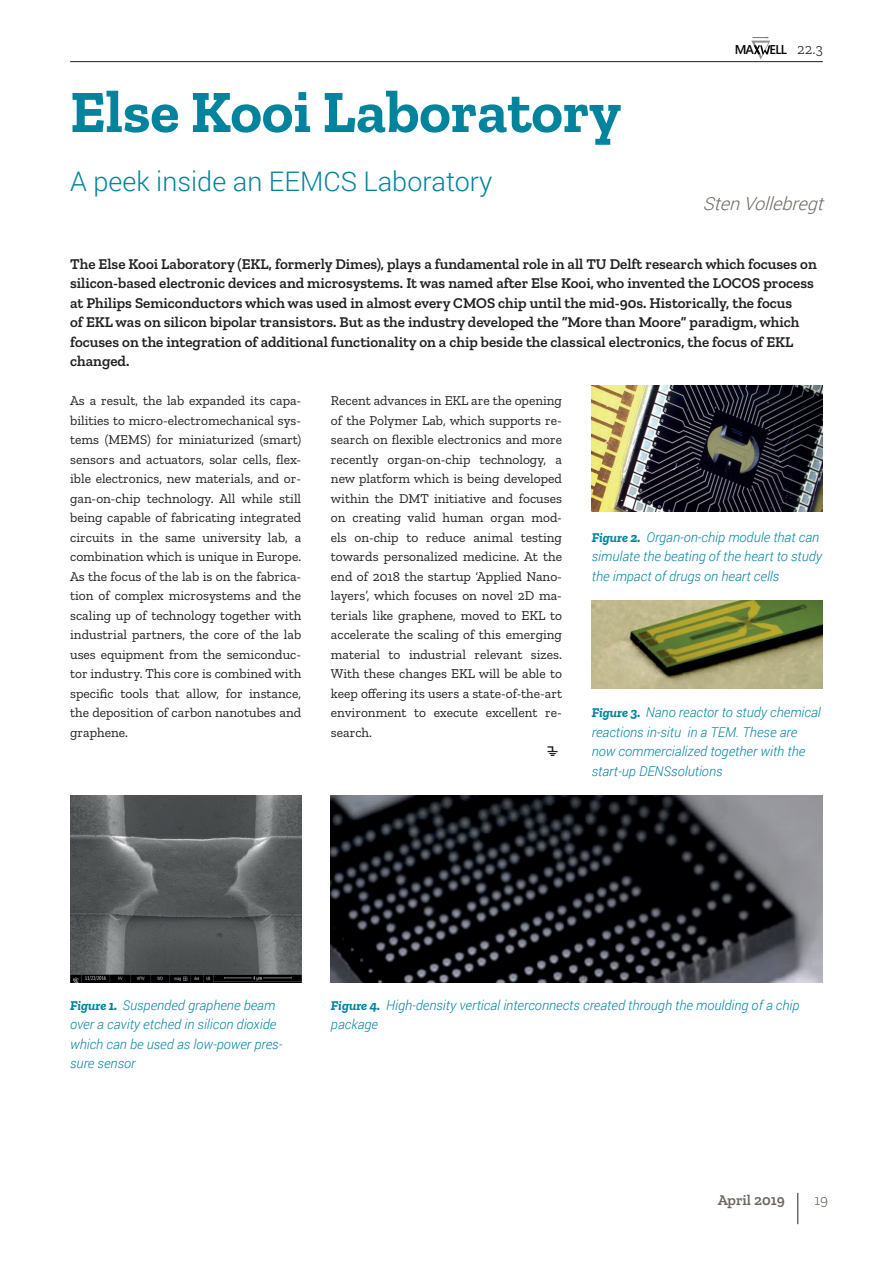
<style>
.page{position:relative;width:893px;height:1263px;background:#fff}
.page>*{position:absolute;margin:0;border:0;box-sizing:border-box;transform-origin:0 0}
.p-title{font:700 60px "Zilla Slab";color:#00849e}
.p-title-sub{font:300 27px "Roboto";color:#00849e}
.p-title-author{font:italic 300 18px "Roboto";color:#6d665f}
.p-text-intro{font:600 15px/19.5px "Zilla Slab";color:#231f20}
.t1{font:600 15px "Zilla Slab";color:#6d665f}
.p-header-basis-R{font:300 15px "Zilla Slab";color:#231f20}
.p-footer-number-R{font:300 15px "Zilla Slab";color:#6d665f}
.p-text-body{font:13.5px/19.5px "Zilla Slab";color:#231f20;text-align:justify}
.p-text-subcaption{font:italic 300 13.5px/19.5px "Roboto";color:#00849e}
.p-text-body-2{font:13.5px "Maxwell";color:#231f20}
.t2{font:600 12.75px "Segoe UI";color:#040503}
.s1{font-family:"Zilla Slab";font-weight:700}
</style>
<div class="page">
<hr style="left:70px;top:61px;width:753px;height:1px;background:#231f20">
<img style="left:592px;top:600px;width:231px;height:88px">
<img style="left:331px;top:795px;width:492px;height:187px">
<img style="left:70px;top:795px;width:231px;height:187px">
<img style="left:592px;top:386px;width:231px;height:125px">
<hr style="left:797px;top:1193px;width:1px;height:31px;background:#231f20">
<svg style="left:751px;top:37px;width:19px;height:22px"></svg>
<p class="p-title" style="left:70px;top:78px;width:552px">Else Kooi Laboratory</p>
<p class="p-title-sub" style="left:70px;top:162px;width:424px">A peek inside an EEMCS Laboratory</p>
<p class="t2" style="left:735px;top:38px;width:54px">MA ELL</p>
<p class="p-header-basis-R" style="left:797px;top:41px;width:27px">22.3</p>
<p class="p-title-author" style="left:703px;top:191px;width:128px">StenVollebregt</p>
<p class="p-text-intro" style="left:70px;top:254px;width:748px">The Else Kooi Laboratory (EKL, formerly Dimes), plays a fundamental role in all TU Delft research which focuses on silicon-based electronic devices and microsystems. It was named after Else Kooi, who invented the LOCOS process at Philips Semiconductors which was used in almost every CMOS chip until the mid-90s. Historically, the focus<br>of EKL was on silicon bipolar transistors. But as the industry developed the “More than Moore” paradigm, which focuses on the integration of additional functionality on a chip beside the classical electronics, the focus of EKL changed.</p>
<p class="p-text-body" style="left:70px;top:391px;width:233px">As a result, the lab expanded its capa&shy;bilities to micro-electromechanical sys&shy;tems (MEMS) for miniaturized (smart) sensors and actuators, solar cells, flex&shy;ible electronics, new materials, and or&shy;gan-on-chip technology. All while still being capable of fabricating integrated circuits in the same university lab, a combination which is unique in Europe.<br>As the focus of the lab is on the fabrica&shy;tion of complex microsystems and the scaling up of technology together with industrial partners, the core of the lab uses equipment from the semiconduc&shy;tor industry. This core is combined with specific tools that allow, for instance, the deposition of carbon nanotubes and graphene.</p>
<p class="p-text-body" style="left:331px;top:391px;width:233px">Recent advances in EKL are the opening of the Polymer Lab, which supports re&shy;search on flexible electronics and more recently organ-on-chip technology, a new platform which is being developed within the DMT initiative and focuses on creating valid human organ mod&shy;els on-chip to reduce animal testing towards personalized medicine. At the end of 2018 the startup ‘Applied Nano&shy;layers’, which focuses on novel 2D ma&shy;terials like graphene, moved to EKL to accelerate the scaling of this emerging material to industrial relevant sizes.<br>With these changes EKL will be able to keep offering its users a state-of-the-art environment to execute excellent re&shy;search.</p>
<p class="p-text-body-2" style="left:550px;top:745px;width:9px">Ê</p>
<p class="p-text-subcaption" style="left:592px;top:527px;width:232px"><span class="s1">Figure 2.</span> Organ-on-chip module that can simulate the beating of the heart to study the impact of drugs on heart cells</p>
<p class="p-text-subcaption" style="left:592px;top:702px;width:231px"><span class="s1">Figure 3.</span> Nano reactor to study chemical reactions in-situ in a TEM. These are now commercialized together with the start-up DENSsolutions</p>
<p class="p-text-subcaption" style="left:70px;top:995px;width:214px"><span class="s1">Figure 1.</span> Suspended graphene beam over a cavity etched in silicon dioxide which can be used as low-power pres&shy;sure sensor</p>
<p class="p-text-subcaption" style="left:331px;top:995px;width:470px"><span class="s1">Figure 4.</span> High-density vertical interconnects created through the moulding of a chip package</p>
<p class="t1" style="left:718px;top:1191px;width:69px">April 2019</p>
<p class="p-footer-number-R" style="left:814px;top:1191px;width:15px">19</p>
</div>
